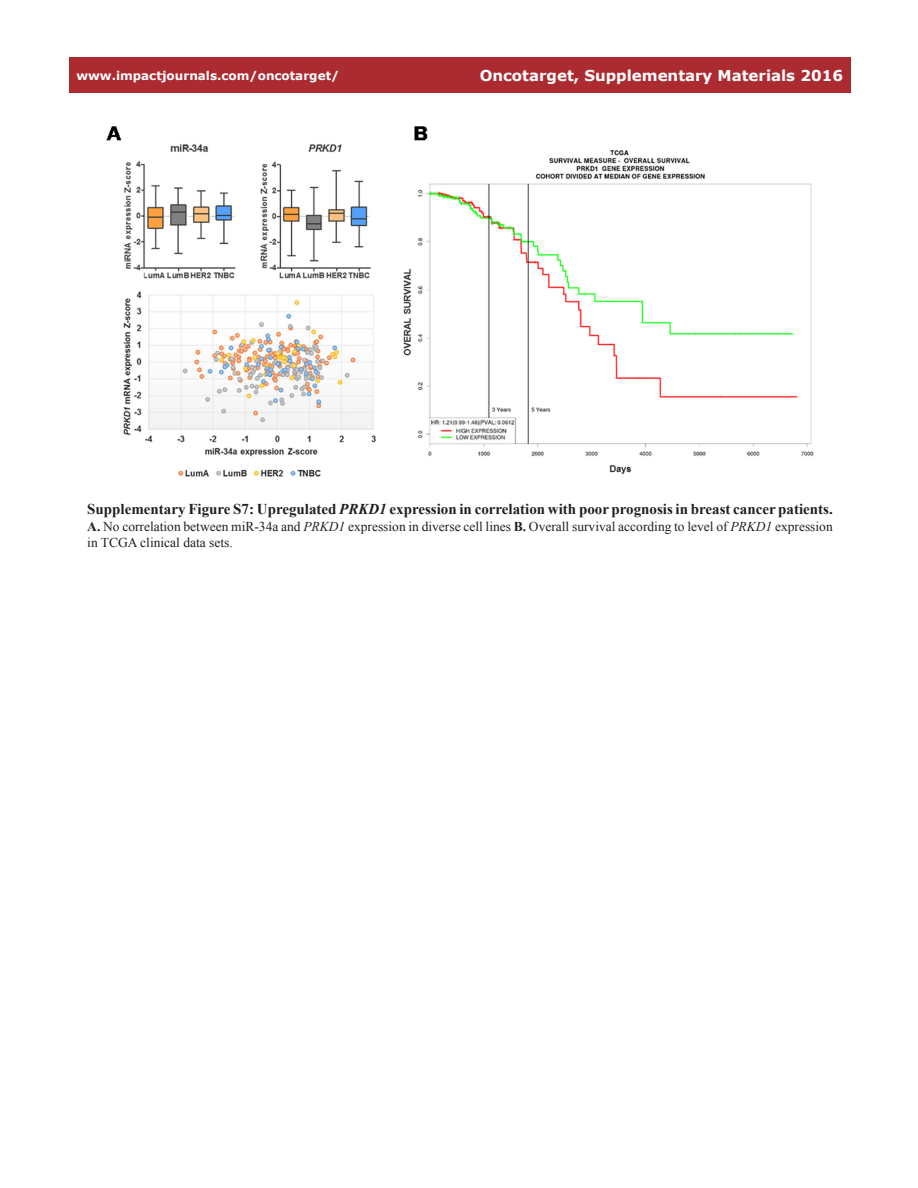
<style>
.page{position:relative;width:918px;height:1188px;background:#fff}
.page>*{position:absolute;margin:0;border:0;box-sizing:border-box;transform-origin:0 0}
.t1{font:700 15px "Times New Roman";color:#231f20}
.t2{font:700 15px "Verdana";color:#fff}
.t3{font:13.5px/16.2px "Times New Roman";color:#231f20}
.t4{font:700 12px "Verdana";color:#fff}
.s1{font-style:italic}
.s2{font-weight:700}
</style>
<div class="page">
<div style="left:69px;top:57px;width:781px;height:36px;background:#ac2b31"></div>
<img style="left:107px;top:127px;width:706px;height:350px">
<p class="t4" style="left:76px;top:67px;width:264px">www.impactjournals.com/oncotarget/</p>
<p class="t2" style="left:480px;top:65px;width:365px">Oncotarget, Supplementary Materials 2016</p>
<p class="t1" style="left:87px;top:499px;width:747px">Supplementary Figure S7: Upregulated <span class="s1">PRKD1</span> expression in correlation with poor prognosis in breast cancer patients.</p>
<p class="t3" style="left:87px;top:518px;width:747px"><span class="s2">A.</span> No correlation between miR-34a and <span class="s1">PRKD1</span> expression in diverse cell lines <span class="s2">B.</span> Overall survival according to level of <span class="s1">PRKD1</span> expression in TCGA clinical data sets.</p>
</div>
